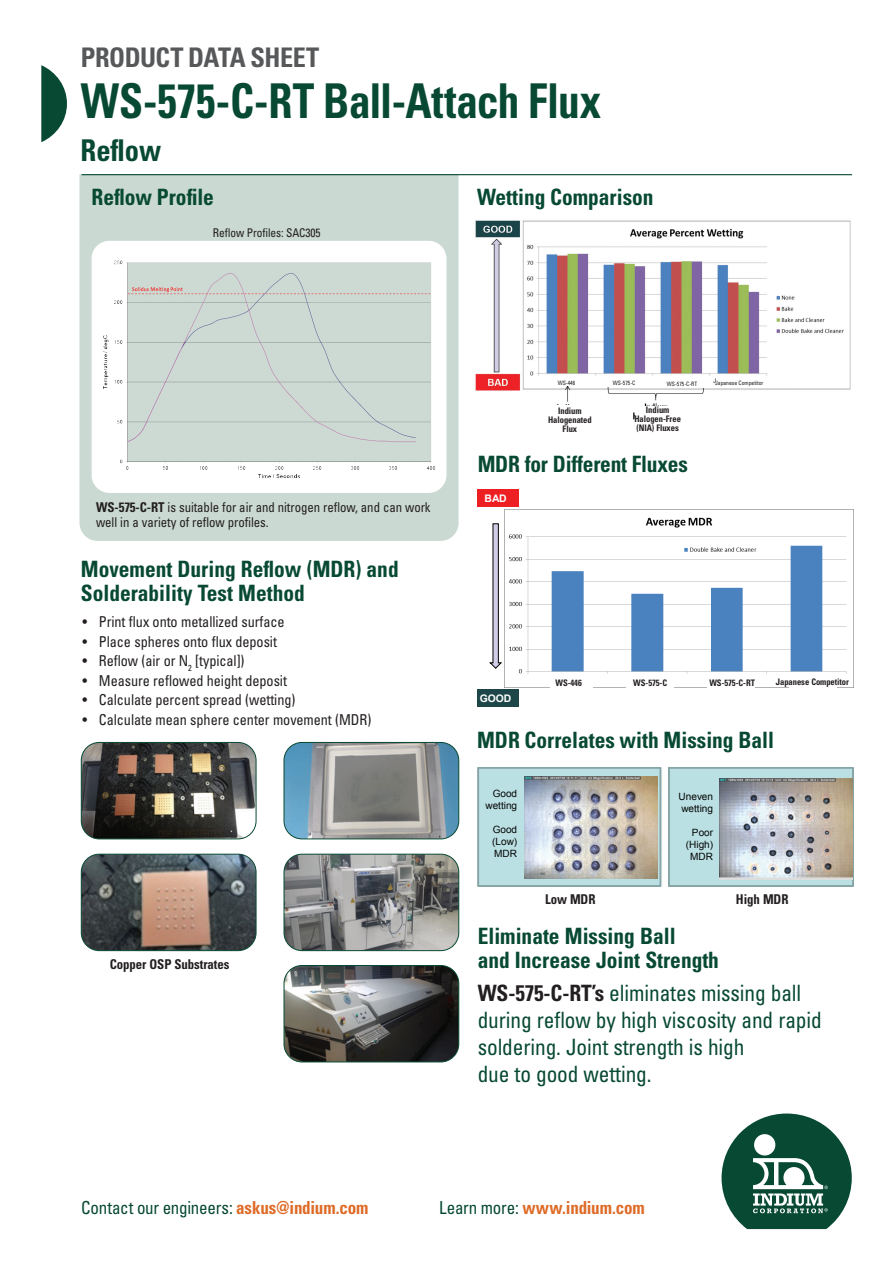
<style>
.page{position:relative;width:893px;height:1263px;background:#fff}
.page>*{position:absolute;margin:0;border:0;box-sizing:border-box;transform-origin:0 0}
.t1{font:700 condensed 48px "Univers LT Std";letter-spacing:-.005em;color:#074932;scale:.9 1}
.t2{font:700 condensed 30px "Univers LT Std";color:#074932;scale:.95 1}
.t3{font:700 condensed 27px "Univers LT Std";letter-spacing:-.02em;color:#57585a}
.t4{font:700 condensed 22.5px/24px "Univers LT Std";color:#074932;scale:.95 1}
.t5{font:condensed 22.5px/27px "Univers LT Std";letter-spacing:-.005em;color:#074932;scale:.95 1}
.t6{font:condensed 17.85px "Univers LT Std";letter-spacing:-.015em;color:#074932;scale:.95 1}
.t7{font:700 condensed 17.85px "Univers LT Std";letter-spacing:-.01em;color:#de6b27;scale:.95 1}
.t8{font:condensed 15px "Univers LT Std";letter-spacing:-.005em;color:#231f20;scale:.95 1}
.t9{font:condensed 13.5px/15px "Univers LT Std";letter-spacing:-.005em;color:#231f20;scale:.95 1}
.t10{font:700 condensed 13.5px "Univers LT Std";letter-spacing:-.005em;color:#231f20;scale:.95 1}
.t11{font:condensed 12px "Univers LT Std";letter-spacing:-.005em;color:#231f20;scale:.95 1}
.t12{font:700 10.35px "Arial";letter-spacing:-.005em;color:#fff}
.t13{font:10.05px/12px "Arial";color:#040503;text-align:right}
.t14{font:700 condensed 9px/9px "Univers LT Std";letter-spacing:-.005em;color:#231f20;text-align:center;scale:.95 1}
.t15{font:condensed 6px "Univers LT Std";letter-spacing:-.005em;color:#231f20;scale:.95 1}
.s1{font-weight:700}
.s2{font-weight:700;color:#231f20}
.s3{font-weight:700;color:#de6b27}
.s4{font-weight:400;color:#074932}
</style>
<div class="page">
<svg style="left:41px;top:65px;width:26px;height:77px"></svg>
<svg style="left:722px;top:1113px;width:130px;height:116px"></svg>
<div style="left:754px;top:1134px;width:21px;height:21px;background:#fff;border-radius:50%"></div>
<div style="left:80px;top:174px;width:379px;height:367px;background:#cad9d2"></div>
<img style="left:91px;top:241px;width:355px;height:252px">
<div style="left:478px;top:768px;width:182px;height:118px;background:#bbe0e4"></div>
<div style="left:477px;top:767px;width:184px;height:119px;border:2px solid #87a4a6"></div>
<img style="left:525px;top:776px;width:133px;height:102px">
<div style="left:669px;top:768px;width:184px;height:118px;background:#bbe0e4"></div>
<div style="left:668px;top:767px;width:186px;height:119px;border:2px solid #87a4a6"></div>
<img style="left:719px;top:778px;width:133px;height:102px">
<div style="left:477px;top:689px;width:42px;height:17px;background:#1d4648"></div>
<svg style="left:490px;top:523px;width:12px;height:146px"></svg>
<img style="left:505px;top:510px;width:349px;height:178px">
<div style="left:477px;top:489px;width:42px;height:18px;background:#ee1f23"></div>
<img style="left:475px;top:220px;width:376px;height:206px">
<div style="left:546px;top:405px;width:48px;height:26px;background:#fff"></div>
<div style="left:635px;top:406px;width:47px;height:29px;background:#fff"></div>
<div style="left:716px;top:377px;width:47px;height:9px;background:#fff"></div>
<div style="left:626px;top:676px;width:48px;height:13px;background:#fff"></div>
<div style="left:707px;top:676px;width:47px;height:13px;background:#fff"></div>
<div style="left:789px;top:677px;width:48px;height:12px;background:#fff"></div>
<div style="left:550px;top:677px;width:43px;height:12px;background:#fff"></div>
<div style="left:709px;top:403px;width:59px;height:28px;background:#fff"></div>
<div style="left:543px;top:377px;width:48px;height:9px;background:#fff"></div>
<div style="left:601px;top:377px;width:47px;height:9px;background:#fff"></div>
<div style="left:659px;top:376px;width:48px;height:12px;background:#fff"></div>
<hr style="left:82px;top:174px;width:770px;height:1px;background:#074932">
<img style="left:81px;top:742px;width:175px;height:97px">
<div style="left:81px;top:742px;width:175px;height:97px;border:1px solid #074932;border-radius:18px"></div>
<img style="left:284px;top:742px;width:175px;height:97px">
<div style="left:284px;top:742px;width:175px;height:97px;border:1px solid #074932;border-radius:18px"></div>
<img style="left:81px;top:854px;width:175px;height:97px">
<div style="left:81px;top:854px;width:175px;height:97px;border:1px solid #074932;border-radius:18px"></div>
<img style="left:284px;top:854px;width:175px;height:97px">
<div style="left:284px;top:854px;width:175px;height:97px;border:1px solid #074932;border-radius:18px"></div>
<img style="left:284px;top:965px;width:175px;height:97px">
<div style="left:284px;top:965px;width:175px;height:97px;border:1px solid #074932;border-radius:18px"></div>
<h3 class="t3" style="left:81px;top:41px;width:240px">PRODUCT DATA SHEET</h3>
<h1 class="t1" style="left:81px;top:72px;width:580px">WS-575-C-RT Ball-Attach Flux</h1>
<h2 class="t2" style="left:81px;top:132px;width:87px">Reflow</h2>
<h3 class="t4" style="left:92px;top:185px;width:130px">Reflow Profile</h3>
<p class="t11" style="left:213px;top:225px;width:115px">Reflow Profiles: SAC305</p>
<h3 class="t4" style="left:477px;top:185px;width:187px">Wetting Comparison</h3>
<p class="t9" style="left:96px;top:499px;width:354px"><span class="s1">WS-575-C-RT</span> is suitable for air and nitrogen reflow, and can work well in a variety of reflow profiles.</p>
<h3 class="t4" style="left:81px;top:557px;width:336px">Movement During Reflow (MDR) and<br>Solderability Test Method</h3>
<p class="t8" style="left:82px;top:612px;width:214px">• Print flux onto metallized surface</p>
<p class="t8" style="left:82px;top:632px;width:206px">• Place spheres onto flux deposit</p>
<p class="t8" style="left:82px;top:651px;width:172px">• Reflow (air or N<sub>2</sub> [typical])</p>
<p class="t8" style="left:82px;top:671px;width:217px">• Measure reflowed height deposit</p>
<p class="t8" style="left:82px;top:690px;width:226px">• Calculate percent spread (wetting)</p>
<p class="t8" style="left:82px;top:710px;width:306px">• Calculate mean sphere center movement (MDR)</p>
<p class="t10" style="left:110px;top:956px;width:127px">Copper OSP Substrates</p>
<p class="t15" style="left:558px;top:379px;width:20px">WS-446</p>
<p class="t15" style="left:613px;top:379px;width:25px">WS-575-C</p>
<p class="t15" style="left:667px;top:381px;width:34px">WS-575-C-RT</p>
<p class="t14" style="left:548px;top:406px;width:48px">Indium<br>Halogenated<br>Flux</p>
<p class="t14" style="left:634px;top:405px;width:50px">Indium<br>Halogen-Free (NIA) Fluxes</p>
<h3 class="t4" style="left:478px;top:452px;width:223px">MDR for Different Fluxes</h3>
<p class="t12" style="left:485px;top:491px;width:24px">BAD</p>
<p class="t15" style="left:715px;top:379px;width:52px">Japanese Competitor</p>
<p class="t12" style="left:480px;top:691px;width:33px">GOOD</p>
<p class="t14" style="left:555px;top:678px;width:29px">WS-446</p>
<p class="t14" style="left:633px;top:678px;width:37px">WS-575-C</p>
<p class="t14" style="left:709px;top:678px;width:50px">WS-575-C-RT</p>
<p class="t14" style="left:776px;top:677px;width:78px">Japanese Competitor</p>
<h3 class="t4" style="left:477px;top:727px;width:314px">MDR Correlates with Missing Ball</h3>
<p class="t13" style="left:485px;top:787px;width:33px">Good wetting</p>
<p class="t13" style="left:492px;top:823px;width:26px;text-align:justify">Good (Low)<br>MDR</p>
<p class="t13" style="left:483px;top:791px;width:44px">Moderate wetting</p>
<p class="t13" style="left:483px;top:827px;width:44px">Moderate<br>MDR</p>
<p class="t13" style="left:671px;top:791px;width:44px">Mod rate</p>
<p class="t13" style="left:671px;top:827px;width:44px">Moderate<br>MDR</p>
<p class="t13" style="left:679px;top:791px;width:36px;text-align:left">Uneven wetting</p>
<p class="t13" style="left:686px;top:827px;width:29px">Poor (High)<br>MDR</p>
<p class="t10" style="left:545px;top:891px;width:55px">Low MDR</p>
<p class="t10" style="left:736px;top:891px;width:57px">High MDR</p>
<h3 class="t4" style="left:478px;top:923px;width:255px">Eliminate Missing Ball<br>and Increase Joint Strength</h3>
<h3 class="t5" style="left:478px;top:979px;width:364px"><span class="s2">WS-575-C-RT’s</span> eliminates missing ball during reflow by high viscosity and rapid soldering. Joint strength is high<br>due to good wetting.</h3>
<p class="t6" style="left:81px;top:1196px;width:304px">Contact our engineers: <span class="s3">askus@indium.com</span></p>
<p class="t7" style="left:439px;top:1196px;width:218px"><span class="s4">Learn more:</span> www.indium.com</p>
</div>
